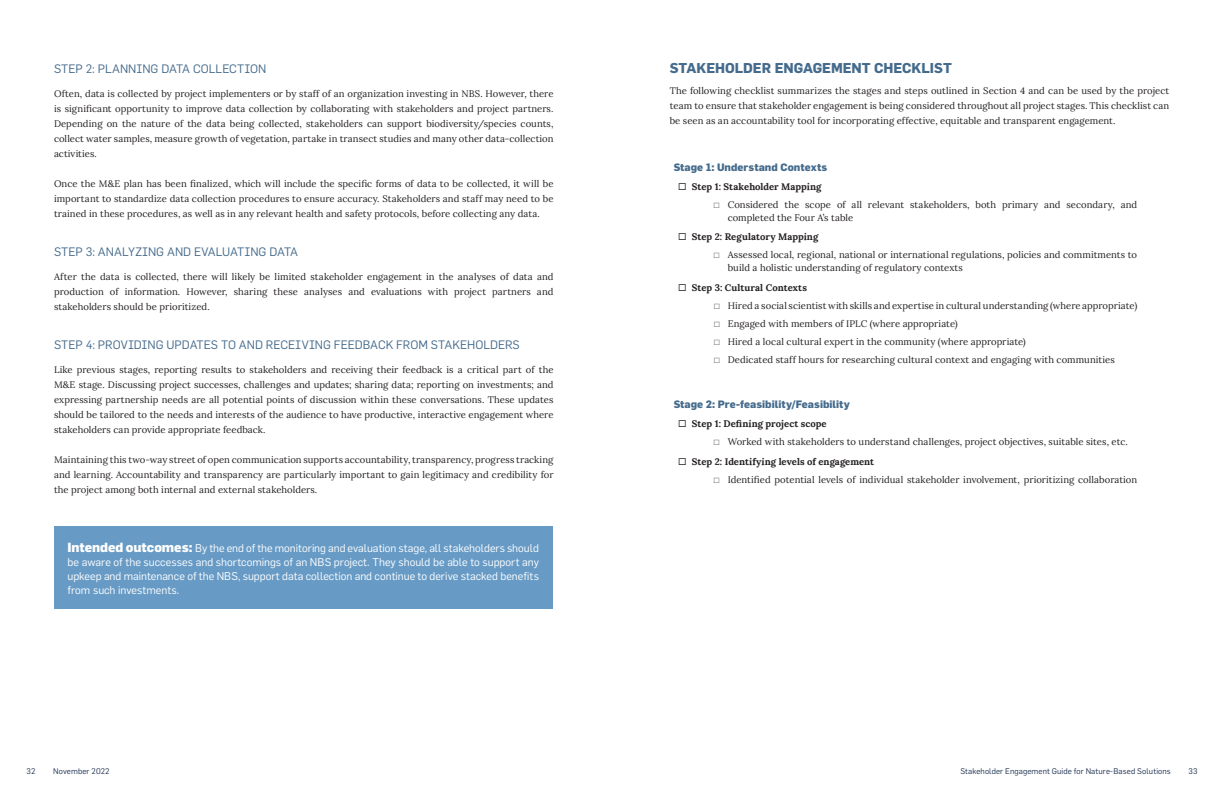
<style>
.page{position:relative;width:1224px;height:792px;background:#fff}
.page>*{position:absolute;margin:0;border:0;box-sizing:border-box;transform-origin:0 0}
.t1{font:700 14px "Flama";letter-spacing:-.005em;color:#456b8c}
.t2{font:12px "Flama";letter-spacing:-.005em;color:#456b8c}
.t3{font:11px/14px "Flama";color:#fff;text-align:justify}
.t4{font:800 10.5px "Flama";letter-spacing:.005em;color:#456b8c}
.t5{font:9.5px/15px "Lora";letter-spacing:.005em;color:#231f20;text-align:justify}
.t6{font:8px "Flama";letter-spacing:.015em;color:#1c3050}
.s1{font-weight:800;font-size:13px}
.s2{font-weight:700}
</style>
<div class="page">
<div style="left:54px;top:527px;width:498px;height:82px;background:#679bc6"></div>
<p class="t2" style="left:54px;top:61px;width:214px">STEP 2: PLANNING DATA COLLECTION</p>
<p class="t5" style="left:54px;top:85px;width:501px">Often, data is collected by project implementers or by staff of an organization investing in NBS. However, there is significant opportunity to improve data collection by collaborating with stakeholders and project partners.<br>Depending on the nature of the data being collected, stakeholders can support biodiversity/species counts, collect water samples, measure growth of vegetation, partake in transect studies and many other data-collection activities.</p>
<p class="t5" style="left:54px;top:175px;width:501px">Once the M&amp;E plan has been finalized, which will include the specific forms of data to be collected, it will be important to standardize data collection procedures to ensure accuracy. Stakeholders and staff may need to be trained in these procedures, as well as in any relevant health and safety protocols, before collecting any data.</p>
<p class="t2" style="left:54px;top:244px;width:246px">STEP 3: ANALYZING AND EVALUATING DATA</p>
<p class="t5" style="left:54px;top:268px;width:501px">After the data is collected, there will likely be limited stakeholder engagement in the analyses of data and production of information. However, sharing these analyses and evaluations with project partners and stakeholders should be prioritized.</p>
<p class="t2" style="left:54px;top:337px;width:467px">STEP 4: PROVIDING UPDATES TO AND RECEIVING FEEDBACK FROM STAKEHOLDERS</p>
<p class="t5" style="left:54px;top:361px;width:501px">Like previous stages, reporting results to stakeholders and receiving their feedback is a critical part of the M&amp;E stage. Discussing project successes, challenges and updates; sharing data; reporting on investments; and expressing partnership needs are all potential points of discussion within these conversations. These updates should be tailored to the needs and interests of the audience to have productive, interactive engagement where stakeholders can provide appropriate feedback.</p>
<p class="t5" style="left:54px;top:451px;width:501px">Maintaining this two-way street of open communication supports accountability, transparency, progress tracking and learning. Accountability and transparency are particularly important to gain legitimacy and credibility for the project among both internal and external stakeholders.</p>
<p class="t3" style="left:68px;top:541px;width:473px"><span class="s1">Intended outcomes:</span> By the end of the monitoring and evaluation stage, all stakeholders should be aware of the successes and shortcomings of an NBS project. They should be able to support any upkeep and maintenance of the NBS, support data collection and continue to derive stacked benefits from such investments.</p>
<h1 class="t1" style="left:670px;top:59px;width:284px">STAKEHOLDER ENGAGEMENT CHECKLIST</h1>
<p class="t5" style="left:670px;top:83px;width:501px">The following checklist summarizes the stages and steps outlined in Section 4 and can be used by the project team to ensure that stakeholder engagement is being considered throughout all project stages. This checklist can be seen as an accountability tool for incorporating effective, equitable and transparent engagement.</p>
<p class="t4" style="left:674px;top:161px;width:155px">Stage 1: Understand Contexts</p>
<p class="t5" style="left:714px;top:177px;width:425px;line-height:18px;text-indent:-22px"><span class="s2">Step 1: Stakeholder Mapping<br></span>⎕ Considered the scope of all relevant stakeholders, both primary and secondary, and</p>
<p class="t5" style="left:728px;top:209px;width:127px">completed the Four A’s table</p>
<p class="t5" style="left:714px;top:227px;width:425px;line-height:18px;text-indent:-22px"><span class="s2">Step 2: Regulatory Mapping<br></span>⎕ Assessed local, regional, national or international regulations, policies and commitments to</p>
<p class="t5" style="left:728px;top:260px;width:237px">build a holistic understanding of regulatory contexts</p>
<p class="t5" style="left:714px;top:278px;width:425px;line-height:18px;text-align:left;text-indent:-22px"><span class="s2">Step 3: Cultural Contexts<br></span>⎕ Hired a social scientist with skills and expertise in cultural understanding (where appropriate) ⎕ Engaged with members of IPLC (where appropriate)<br>⎕ Hired a local cultural expert in the community (where appropriate)<br>⎕ Dedicated staff hours for researching cultural context and engaging with communities</p>
<p class="t4" style="left:674px;top:398px;width:178px">Stage 2: Pre-feasibility/Feasibility</p>
<p class="t5" style="left:714px;top:414px;width:416px;line-height:18px;text-indent:-22px"><span class="s2">Step 1: Defining project scope<br></span>⎕ Worked with stakeholders to understand challenges, project objectives, suitable sites, etc.</p>
<p class="t5" style="left:714px;top:452px;width:425px;line-height:18px;text-indent:-22px"><span class="s2">Step 2: Identifying levels of engagement<br></span>⎕ Identified potential levels of individual stakeholder involvement, prioritizing collaboration</p>
<p class="t6" style="left:26px;top:767px;width:10px">32</p>
<p class="t6" style="left:53px;top:767px;width:58px">November 2022</p>
<p class="t6" style="left:961px;top:767px;width:212px">Stakeholder Engagement Guide for Nature-Based Solutions</p>
<p class="t6" style="left:1189px;top:767px;width:11px">33</p>
</div>
